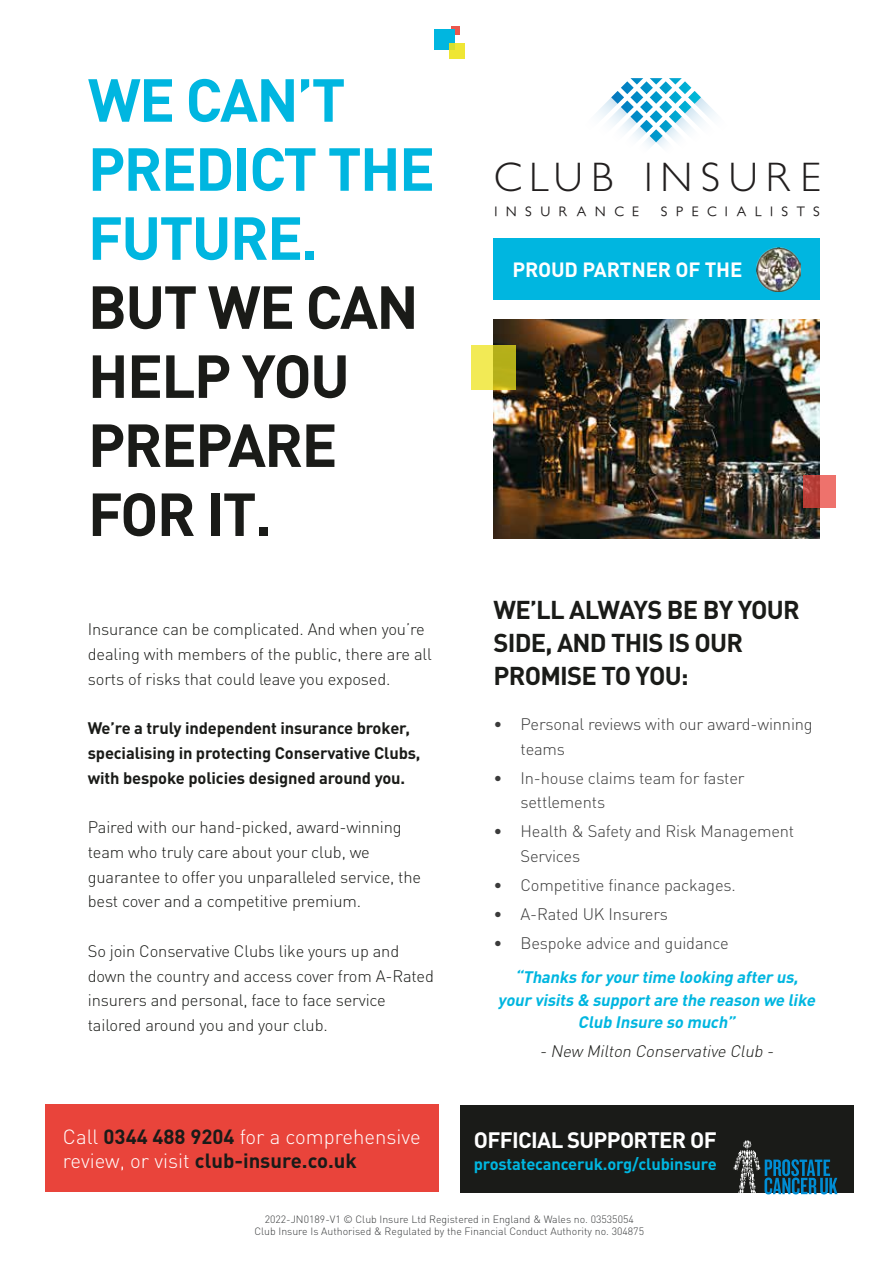
<style>
.page{position:relative;width:893px;height:1263px;background:#fff}
.page>*{position:absolute;margin:0;border:0;box-sizing:border-box;transform-origin:0 0}
.t1{font:700 59.7px/69px "DIN Pro";letter-spacing:-.03em;color:#1a1b18}
.t2{font:700 59.7px/69px "DIN Pro";letter-spacing:-.03em;color:#00b6e0}
.t3{font:300 41.4px "Petita";letter-spacing:.2em;color:#221f1f}
.t4{font:700 25.5px/33px "DIN Pro";letter-spacing:-.03em;color:#1a1b18}
.t5{font:700 22.05px "DIN Pro";letter-spacing:-.03em;color:#fff}
.t6{font:300 20.4px/24.5px "DIN Pro";color:#fff}
.t7{font:700 20.4px "DIN Pro";letter-spacing:-.01em;color:#fff}
.t8{font:300 16.5px/24.8px "DIN Pro";letter-spacing:-.01em;color:#1a1b18}
.t9{font:300 16.5px/24.8px "DIN Pro";letter-spacing:-.01em;color:#3b3b3b}
.t10{font:700 16.5px/24.8px "DIN Pro";letter-spacing:-.01em;color:#1a1b18}
.t11{font:italic 700 16.5px/22.5px "DIN Pro";color:#00b6e0;text-align:center}
.t12{font:700 16.5px "DIN Pro";letter-spacing:-.01em;color:#00b6e0}
.t13{font:italic 300 16.5px "DIN Pro";color:#1a1b18}
.t14{font:500 13.65px "Petita";letter-spacing:.62em;color:#221f1f}
.t15{font:300 10.5px/12.6px "DIN Pro";color:#393b3c;text-align:center}
.s1{font-weight:700;color:#1a1b18}
</style>
<div class="page">
<svg style="left:597px;top:78px;width:119px;height:70px"></svg>
<div style="left:493px;top:238px;width:327px;height:62px;background:#00b6e0"></div>
<img style="left:757px;top:247px;width:43px;height:44px">
<div style="left:460px;top:1105px;width:393px;height:87px;background:#1a1b18"></div>
<svg style="left:734px;top:1140px;width:103px;height:54px"></svg>
<div style="left:45px;top:1104px;width:394px;height:88px;background:#e9443b"></div>
<div style="left:451px;top:27px;width:9px;height:8px;background:#eb574e"></div>
<div style="left:434px;top:29px;width:21px;height:21px;background:#00b6e0"></div>
<svg style="left:449px;top:43px;width:15px;height:16px"></svg>
<img style="left:493px;top:319px;width:327px;height:220px">
<svg style="left:471px;top:345px;width:45px;height:45px;background:#d4cc36"></svg>
<svg style="left:804px;top:476px;width:32px;height:32px"></svg>
<h1 class="t2" style="left:88px;top:63px;width:349px">WE CAN’T<br>PREDICT THE<br>FUTURE.</h1>
<h1 class="t1" style="left:88px;top:270px;width:332px">BUT WE CAN<br>HELP YOU<br>PREPARE<br>FOR IT.</h1>
<p class="t8" style="left:88px;top:616px;width:345px">Insurance can be complicated. And when you’re dealing with members of the public, there are all sorts of risks that could leave you exposed.</p>
<p class="t10" style="left:88px;top:715px;width:334px">We’re a truly independent insurance broker, specialising in protecting Conservative Clubs, with bespoke policies designed around you.</p>
<p class="t8" style="left:88px;top:814px;width:335px">Paired with our hand-picked, award-winning team who truly care about your club, we guarantee to offer you unparalleled service, the best cover and a competitive premium.</p>
<p class="t8" style="left:88px;top:938px;width:348px">So join Conservative Clubs like yours up and down the country and access cover from A-Rated insurers and personal, face to face service tailored around you and your club.</p>
<p class="t6" style="left:63px;top:1123px;width:359px">Call <span class="s1">0344 488 9204</span> for a comprehensive review, or visit <span class="s1">club-insure.co.uk</span></p>
<h2 class="t3" style="left:494px;top:153px;width:328px">CLUB INSURE</h2>
<p class="t14" style="left:495px;top:203px;width:146px">INSURANCE</p>
<p class="t14" style="left:661px;top:203px;width:161px">SPECIALISTS</p>
<p class="t7" style="left:512px;top:256px;width:231px">PROUD PARTNER OF THE</p>
<h3 class="t4" style="left:493px;top:592px;width:308px">WE’LL ALWAYS BE BY YOUR<br>SIDE, AND THIS IS OUR<br>PROMISE TO YOU:</h3>
<p class="t9" style="left:520px;top:711px;width:294px;text-indent:-27px">• Personal reviews with our award-winning teams</p>
<p class="t9" style="left:520px;top:764px;width:226px;text-indent:-27px">• In-house claims team for faster settlements</p>
<p class="t9" style="left:520px;top:818px;width:275px;text-indent:-27px">• Health &amp; Safety and Risk Management<br>Services</p>
<p class="t9" style="left:493px;top:872px;width:244px">• Competitive finance packages.</p>
<p class="t9" style="left:493px;top:901px;width:176px">• A-Rated UK Insurers</p>
<p class="t9" style="left:493px;top:930px;width:237px">• Bespoke advice and guidance</p>
<p class="t11" style="left:498px;top:965px;width:323px">“Thanks for your time looking after us, your visits &amp; supportare the reason we like<br>Club Insure so much”</p>
<p class="t13" style="left:540px;top:1040px;width:239px">-New Milton Conservative Club -</p>
<h3 class="t5" style="left:474px;top:1125px;width:244px">OFFICIAL SUPPORTER OF</h3>
<p class="t12" style="left:474px;top:1152px;width:244px">prostatecanceruk.org/clubinsure</p>
<p class="t15" style="left:255px;top:1212px;width:391px">2022-JN0189-V1 © Club Insure Ltd Registered in England &amp; Wales no. 03535054<br>Club Insure Is Authorised &amp; Regulated by the Financial Conduct Authority no. 304875</p>
</div>
